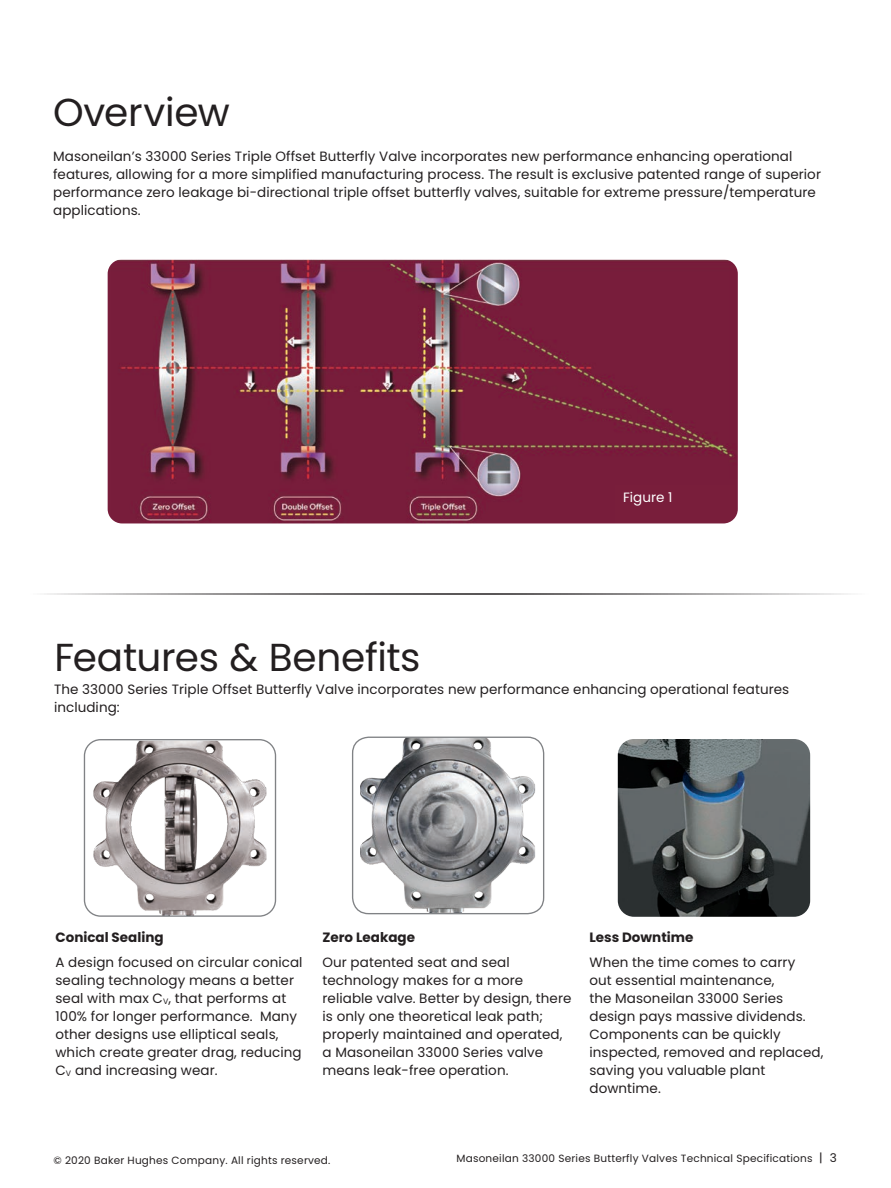
<style>
.page{position:relative;width:891px;height:1188px;background:#fff}
.page>*{position:absolute;margin:0;border:0;box-sizing:border-box;transform-origin:0 0}
.Product_Headline2{font:39px "Poppins";letter-spacing:-.01em;color:#231f20}
.t1{font:13.5px/18px "Poppins";letter-spacing:.005em;color:#231f20}
.t2{font:700 13.5px "Poppins";color:#231f20}
.t3{font:13.5px "Poppins";color:#fff}
.t4{font:10.5px "Poppins";letter-spacing:.02em;color:#231f20}
.s1{font-size:12px}
</style>
<div class="page">
<hr style="left:5px;top:593px;width:880px;height:2px;background:#231f20">
<img style="left:108px;top:259px;width:630px;height:264px">
<img style="left:93px;top:741px;width:173px;height:174px">
<div style="left:84px;top:739px;width:192px;height:178px;border:1px solid #808285;border-radius:16px"></div>
<img style="left:360px;top:737px;width:175px;height:177px">
<div style="left:352px;top:737px;width:192px;height:177px;border:1px solid #808285;border-radius:16px"></div>
<img style="left:618px;top:739px;width:192px;height:178px">
<p class="Product_Headline2" style="left:53px;top:90px;width:178px">Overview</p>
<p class="t1" style="left:53px;top:147px;width:769px">Masoneilan’s 33000 Series Triple Offset Butterfly Valve incorporates new performance enhancing operational features, allowing for a more simplified manufacturing process. The result is exclusive patented range of superior performance zero leakage bi-directional triple offset butterfly valves, suitable for extreme pressure/temperature applications.</p>
<p class="Product_Headline2" style="left:54px;top:634px;width:368px">Features &amp; Benefits</p>
<p class="t3" style="left:623px;top:490px;width:51px">Figure 1</p>
<p class="t1" style="left:54px;top:680px;width:737px">The 33000 Series Triple Offset Butterfly Valve incorporates new performance enhancing operational features including:</p>
<p class="t2" style="left:55px;top:929px;width:110px">Conical Sealing</p>
<p class="t1" style="left:55px;top:953px;width:249px">A design focused on circular conical sealing technology means a better seal with max C<sub>V</sub>, that performs at 100% for longer performance. Many other designs use elliptical seals, which create greater drag, reducing C<sub>V</sub> and increasing wear.</p>
<p class="t2" style="left:322px;top:929px;width:94px">Zero Leakage</p>
<p class="t1" style="left:322px;top:953px;width:251px">Our patented seat and seal technology makes for a more reliable valve. Better by design, there is only one theoretical leak path; properly maintained and operated, a Masoneilan 33000 Series valve means leak-free operation.</p>
<p class="t2" style="left:589px;top:929px;width:105px">Less Downtime</p>
<p class="t1" style="left:589px;top:953px;width:235px">When the time comes to carry<br>out essential maintenance,<br>the Masoneilan 33000 Series design pays massive dividends.<br>Components can be quickly inspected, removed and replaced, saving you valuable plant downtime.</p>
<p class="t4" style="left:53px;top:1154px;width:279px">© 2020 Baker Hughes Company. All rights reserved.</p>
<p class="t4" style="left:456px;top:1153px;width:382px">Masoneilan 33000 Series Butterfly Valves Technical Specifications <span class="s1">| 3</span></p>
</div>
